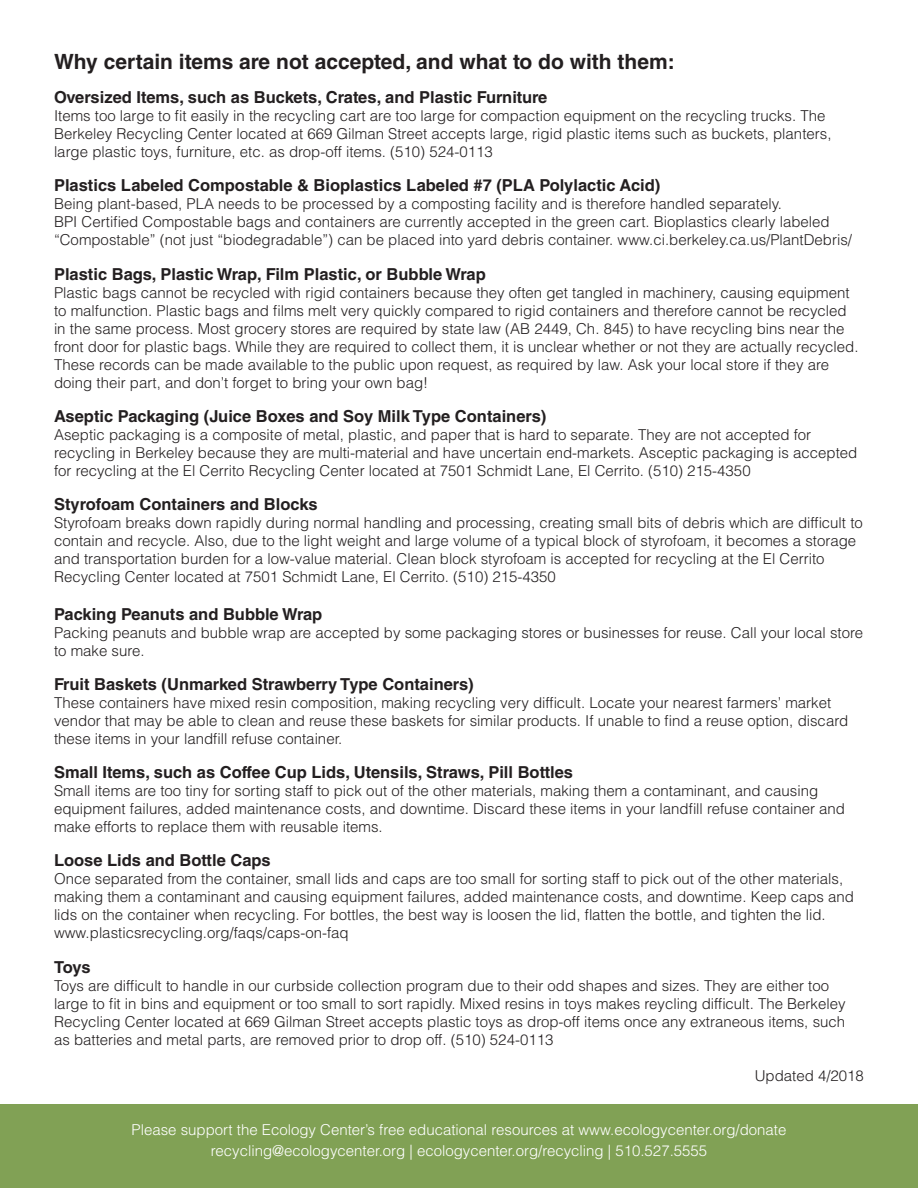
<style>
.page{position:relative;width:918px;height:1188px;background:#fff}
.page>*{position:absolute;margin:0;border:0;box-sizing:border-box;transform-origin:0 0}
.body_text{font:700 21px "Helvetica LT Std";color:#231f20}
.body_bullet{font:700 16.5px "Helvetica LT Std";color:#231f20}
.body_bullet-2{font:300 15px/18px "Helvetica LT Std";color:#231f20}
.t1{font:300 15px "Helvetica LT Std";color:#fff}
</style>
<div class="page">
<div style="left:0;top:1104px;width:918px;height:84px;background:#81a155"></div>
<p class="body_text" style="left:54px;top:49px;width:622px">Why certain items are not accepted, and what to do with them:</p>
<p class="body_bullet" style="left:54px;top:87px;width:495px">Oversized Items, such as Buckets, Crates, and Plastic Furniture</p>
<p class="body_bullet-2" style="left:54px;top:107px;width:779px">Items too large to fit easily in the recycling cart are too large for compaction equipment on the recycling trucks. The<br>Berkeley Recycling Center located at 669 Gilman Street accepts large, rigid plastic items such as buckets, planters, large plastic toys, furniture, etc. as drop-off items. (510) 524-0113</p>
<p class="body_bullet" style="left:54px;top:176px;width:608px">Plastics Labeled Compostable &amp; Bioplastics Labeled #7 (PLA Polylactic Acid)</p>
<p class="body_bullet-2" style="left:54px;top:195px;width:730px">Being plant-based, PLA needs to be processed by a composting facility and is therefore handled separately.</p>
<p class="body_bullet-2" style="left:54px;top:213px;width:800px">BPI Certified Compostable bags and containers are currently accepted in the green cart. Bioplastics clearly labeled “Compostable” (not just “biodegradable”) can be placed into yard debris container. www.ci.berkeley.ca.us/PlantDebris/</p>
<p class="body_bullet" style="left:54px;top:264px;width:433px">Plastic Bags, Plastic Wrap, Film Plastic, or Bubble Wrap</p>
<p class="body_bullet-2" style="left:54px;top:283px;width:806px">Plastic bags cannot be recycled with rigid containers because they often get tangled in machinery, causing equipment to malfunction. Plastic bags and films melt very quickly compared to rigid containers and therefore cannot be recycled in the same process. Most grocery stores are required by state law (AB 2449, Ch. 845) to have recycling bins near the front door for plastic bags. While they are required to collect them, it is unclear whether or not they are actually recycled.<br>These records can be made available to the public upon request, as required by law. Ask your local store if they are doing their part, and don’t forget to bring your own bag!</p>
<p class="body_bullet" style="left:54px;top:406px;width:494px">Aseptic Packaging (Juice Boxes and Soy Milk Type Containers)</p>
<p class="body_bullet-2" style="left:54px;top:425px;width:805px">Aseptic packaging is a composite of metal, plastic, and paper that is hard to separate. They are not accepted for recycling in Berkeley because they are multi-material and have uncertain end-markets. Asceptic packaging is accepted for recycling at the El Cerrito Recycling Center located at 7501 Schmidt Lane, El Cerrito. (510) 215-4350</p>
<p class="body_bullet" style="left:54px;top:494px;width:265px">Styrofoam Containers and Blocks</p>
<p class="body_bullet-2" style="left:54px;top:514px;width:810px">Styrofoam breaks down rapidly during normal handling and processing, creating small bits of debris which are difficult to contain and recycle. Also, due to the light weight and large volume of a typical block of styrofoam, it becomes a storage and transportation burden for a low-value material. Clean block styrofoam is accepted for recycling at the El Cerrito Recycling Center located at 7501 Schmidt Lane, El Cerrito. (510) 215-4350</p>
<p class="body_bullet" style="left:54px;top:604px;width:270px">Packing Peanuts and Bubble Wrap</p>
<p class="body_bullet-2" style="left:54px;top:623px;width:811px">Packing peanuts and bubble wrap are accepted by some packaging stores or businesses for reuse. Call your local store to make sure.</p>
<p class="body_bullet" style="left:54px;top:674px;width:421px">Fruit Baskets (Unmarked Strawberry Type Containers)</p>
<p class="body_bullet-2" style="left:54px;top:694px;width:796px">These containers have mixed resin composition, making recycling very difficult. Locate your nearest farmers’ market vendor that may be able to clean and reuse these baskets for similar products. If unable to find a reuse option, discard these items in your landfill refuse container.</p>
<p class="body_bullet" style="left:54px;top:762px;width:521px">Small Items, such as Coffee Cup Lids, Utensils, Straws, Pill Bottles</p>
<p class="body_bullet-2" style="left:54px;top:782px;width:793px">Small items are too tiny for sorting staff to pick out of the other materials, making them a contaminant, and causing equipment failures, added maintenance costs, and downtime. Discard these items in your landfill refuse container and make efforts to replace them with reusable items.</p>
<p class="body_bullet" style="left:54px;top:851px;width:218px">Loose Lids and Bottle Caps</p>
<p class="body_bullet-2" style="left:54px;top:870px;width:802px">Once separated from the container, small lids and caps are too small for sorting staff to pick out of the other materials, making them a contaminant and causing equipment failures, added maintenance costs, and downtime. Keep caps and lids on the container when recycling. For bottles, the best way is loosen the lid, flatten the bottle, and tighten the lid. www.plasticsrecycling.org/faqs/caps-on-faq</p>
<p class="body_bullet" style="left:54px;top:957px;width:38px">Toys</p>
<p class="body_bullet-2" style="left:54px;top:976px;width:793px">Toys are difficult to handle in our curbside collection program due to their odd shapes and sizes. They are either too large to fit in bins and equipment or too small to sort rapidly. Mixed resins in toys makes reycling difficult. The Berkeley Recycling Center located at 669 Gilman Street accepts plastic toys as drop-off items once any extraneous items, such as batteries and metal parts, are removed prior to drop off. (510) 524-0113</p>
<p class="body_bullet-2" style="left:755px;top:1066px;width:111px">Updated 4/2018</p>
<p class="t1" style="left:132px;top:1120px;width:656px">Please support the Ecology Center’s free educational resources at www.ecologycenter.org/donate</p>
<p class="t1" style="left:211px;top:1141px;width:498px">recycling@ecologycenter.org | ecologycenter.org/recycling | 510.527.5555</p>
</div>
